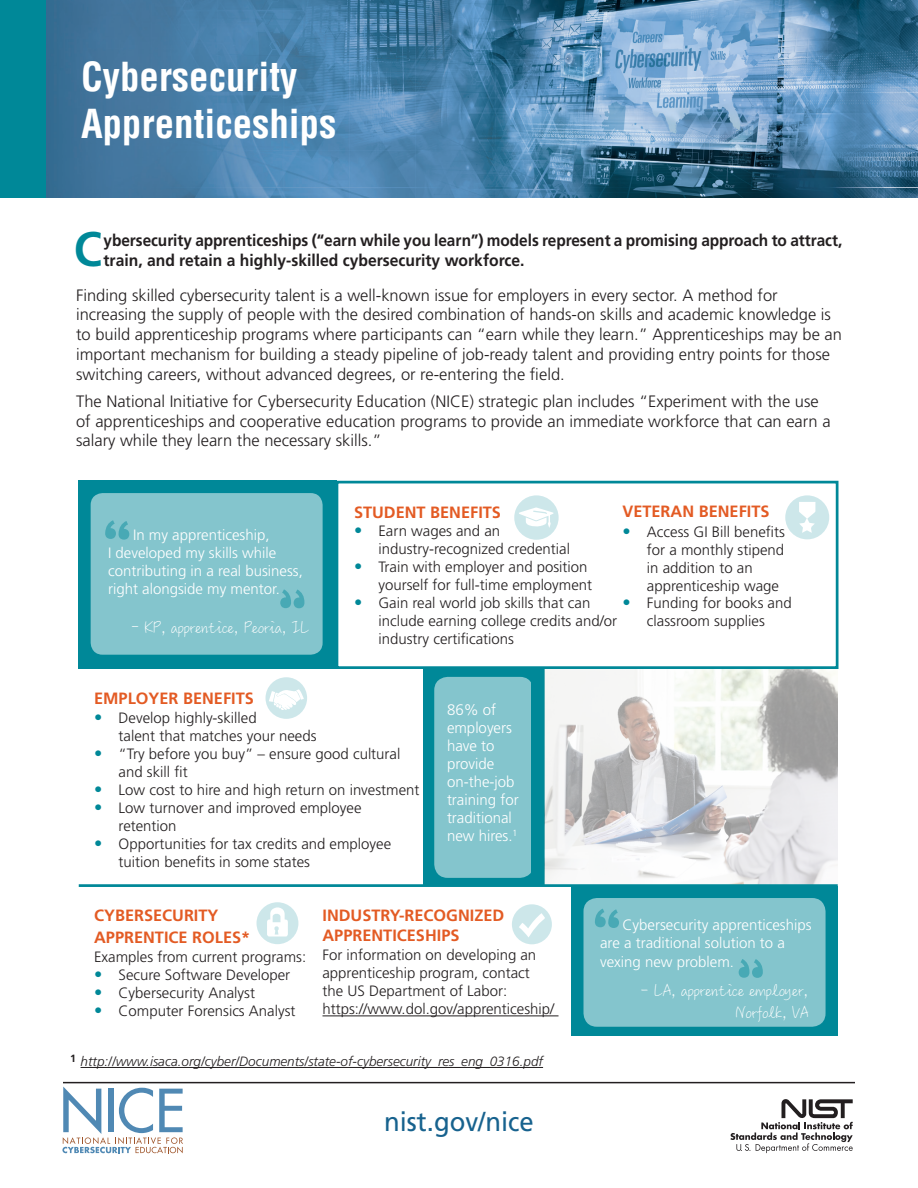
<style>
.page{position:relative;width:918px;height:1188px;background:#fff}
.page>*{position:absolute;margin:0;border:0;box-sizing:border-box;transform-origin:0 0}
.t1{font:700 48.45px "Frutiger LT Std";color:#008898;scale:.95 1}
.t2{font:700 condensed 39px/46.8px "Helvetica LT Std";color:#fff}
.t3{font:27px "Frutiger LT Std";color:#17628e;scale:.95 1}
.t4{font:18px/21.6px "M Ling Wai Medium SC";color:#fff;text-align:right}
.t5{font:300 16.5px/19.8px "Frutiger LT Std";color:#231f20}
.t6{font:700 16.5px/19.5px "Frutiger LT Std";letter-spacing:-.005em;color:#231f20;scale:.93 1}
.t7{font:700 16.35px/21.1px "Frutiger LT Std";color:#e35b24}
.t8{font:300 15.3px/18px "Frutiger LT Std";color:#fff}
.t9{font:300 15px/18px "Frutiger LT Std";color:#231f20}
.t10{font:300 15px/18px "Frutiger LT Std";color:#fff}
.t11{font:italic 300 13.5px "Frutiger LT Std";color:#231f20}
.s1{font-size:16.5px;color:#008898}
</style>
<div class="page">
<div style="left:423px;top:667px;width:121px;height:219px;background:#008898"></div>
<div style="left:434px;top:677px;width:99px;height:201px;background:#84c5cd;border-radius:14px"></div>
<img style="left:544px;top:669px;width:293px;height:215px">
<div style="left:336px;top:481px;width:502px;height:188px;border:3px solid #008898"></div>
<img style="left:46px;top:0;width:872px;height:198px">
<div style="left:0;top:0;width:46px;height:198px;background:#008898"></div>
<svg style="left:730px;top:1099px;width:123px;height:54px"></svg>
<svg style="left:62px;top:1087px;width:121px;height:66px"></svg>
<hr style="left:63px;top:1082px;width:792px;height:1px;background:#231f20">
<div style="left:79px;top:481px;width:258px;height:188px;background:#008898"></div>
<div style="left:91px;top:493px;width:232px;height:162px;background:#84c5cd;border-radius:12px"></div>
<div style="left:572px;top:886px;width:266px;height:150px;background:#008898"></div>
<div style="left:583px;top:898px;width:243px;height:129px;background:#84c5cd;border-radius:14px"></div>
<hr style="left:322px;top:1016px;width:237px;height:1px;background:#231f20">
<svg style="left:785px;top:495px;width:44px;height:44px"></svg>
<svg style="left:514px;top:495px;width:45px;height:45px"></svg>
<svg style="left:256px;top:902px;width:42px;height:42px"></svg>
<svg style="left:512px;top:904px;width:40px;height:40px"></svg>
<hr style="left:79px;top:884px;width:759px;height:3px;background:#008898">
<svg style="left:266px;top:677px;width:41px;height:42px"></svg>
<hr style="left:531px;top:668px;width:3px;height:214px;background:#008898">
<hr style="left:423px;top:668px;width:3px;height:214px;background:#008898">
<hr style="left:81px;top:1067px;width:462px;height:1px;background:#231f20">
<h2 class="t2" style="left:81px;top:53px;width:257px">Cybersecurity<br>Apprenticeships</h2>
<h1 class="t1" style="left:74px;top:221px;width:31px">C</h1>
<p class="t6" style="left:103px;top:231px;width:796px">ybersecurity apprenticeships (“earn while you learn”) models represent a promising approach to attract, train, and retain a highly-skilled cybersecurity workforce.</p>
<p class="t5" style="left:76px;top:285px;width:767px">Finding skilled cybersecurity talent is a well-known issue for employers in every sector. A method for increasing the supply of people with the desired combination of hands-on skills and academic knowledge is to build apprenticeship programs where participants can “earn while they learn.” Apprenticeships may be an important mechanism for building a steady pipeline of job-ready talent and providing entry points for those switching careers, without advanced degrees, or re-entering the field.</p>
<p class="t5" style="left:76px;top:392px;width:756px">The National Initiative for Cybersecurity Education (NICE) strategic plan includes “Experiment with the use of apprenticeships and cooperative education programs to provide an immediate workforce that can earn a salary while they learn the necessary skills.”</p>
<p class="t10" style="left:108px;top:526px;width:196px;text-indent:25px">In my apprenticeship,<br>I developed my skills while contributing in a real business,</p>
<p class="t10" style="left:108px;top:580px;width:173px">right alongside my mentor.</p>
<p class="t4" style="left:131px;top:615px;width:179px">- KP, apprentice, Peoria, IL</p>
<p class="t7" style="left:622px;top:501px;width:149px">VETERAN BENEFITS</p>
<p class="t9" style="left:647px;top:523px;width:140px;text-indent:-24px"><span class="s1">•</span> Access GI Bill benefits for a monthly stipend in addition to an apprenticeship wage</p>
<p class="t9" style="left:622px;top:595px;width:171px;text-align:center"><span class="s1">•</span> Funding for books and classroom supplies</p>
<p class="t7" style="left:354px;top:502px;width:149px">STUDENT BENEFITS</p>
<p class="t9" style="left:378px;top:522px;width:193px;text-indent:-24px"><span class="s1">•</span> Earn wages and an industry-recognized credential</p>
<p class="t9" style="left:378px;top:558px;width:215px;text-indent:-24px"><span class="s1">•</span> Train with employer and position yourself for full-time employment</p>
<p class="t9" style="left:378px;top:594px;width:240px;text-indent:-24px"><span class="s1">•</span> Gain real world job skills that can include earning college credits and/or industry certifications</p>
<p class="t7" style="left:94px;top:688px;width:161px">EMPLOYER BENEFITS</p>
<p class="t9" style="left:119px;top:709px;width:199px;text-indent:-24px"><span class="s1">•</span> Develop highly-skilled<br>talent that matches your needs</p>
<p class="t9" style="left:119px;top:745px;width:283px;text-indent:-24px"><span class="s1">•</span> “Try before you buy” – ensure good cultural and skill fit</p>
<p class="t9" style="left:94px;top:781px;width:327px"><span class="s1">•</span> Low cost to hire and high return on investment</p>
<p class="t9" style="left:119px;top:799px;width:244px;text-indent:-24px"><span class="s1">•</span> Low turnover and improved employee retention</p>
<p class="t9" style="left:119px;top:835px;width:274px;text-indent:-24px"><span class="s1">•</span> Opportunities for tax credits and employee tuition benefits in some states</p>
<p class="t8" style="left:447px;top:701px;width:73px">86% of employers have to provide on-the-job training for traditional new hires.<sup>1</sup></p>
<p class="t7" style="left:94px;top:905px;width:158px">CYBERSECURITY<br>APPRENTICE ROLES*</p>
<p class="t9" style="left:94px;top:948px;width:214px">Examples from current programs:</p>
<p class="t9" style="left:94px;top:966px;width:198px"><span class="s1">•</span> Secure Software Developer</p>
<p class="t9" style="left:94px;top:984px;width:162px"><span class="s1">•</span> Cybersecurity Analyst</p>
<p class="t9" style="left:94px;top:1002px;width:203px"><span class="s1">•</span> Computer Forensics Analyst</p>
<p class="t7" style="left:322px;top:906px;width:183px;line-height:19.6px">INDUSTRY-RECOGNIZED<br>APPRENTICESHIPS</p>
<p class="t9" style="left:322px;top:947px;width:233px">For information on developing an apprenticeship program, contact the US Department of Labor: https://www.dol.gov/apprenticeship/</p>
<p class="t11" style="left:70px;top:1054px;width:474px"><sup>1</sup> http://www.isaca.org/cyber/Documents/state-of-cybersecurity_res_eng_0316.pdf</p>
<h3 class="t3" style="left:384px;top:1106px;width:159px">nist.gov/nice</h3>
<p class="t10" style="left:600px;top:916px;width:213px;text-indent:23px">Cybersecurity apprenticeships are a traditional solution to a</p>
<p class="t10" style="left:600px;top:953px;width:135px">vexing new problem.</p>
<p class="t4" style="left:641px;top:978px;width:169px">– LA, apprentice employer,<br>Norfolk, VA</p>
</div>
